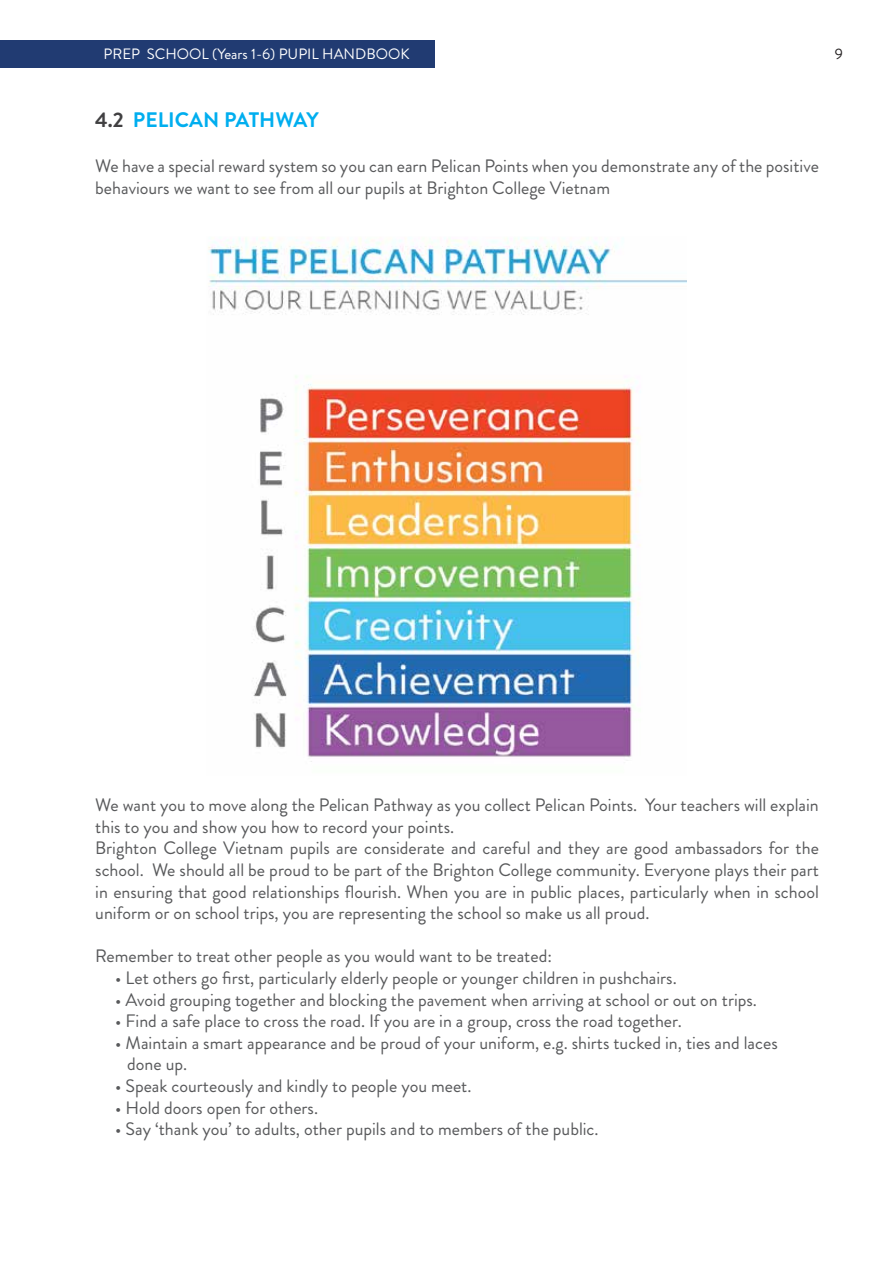
<style>
.page{position:relative;width:893px;height:1263px;background:#fff}
.page>*{position:absolute;margin:0;border:0;box-sizing:border-box;transform-origin:0 0}
.t1{font:700 21px "Brandon Grotesque";color:#00aeef}
.t2{font:18px/21.6px "Brandon Grotesque";color:#58595b}
.t3{font:15px "Brandon Grotesque";color:#fff}
.t4{font:15px "Brandon Grotesque";color:#231f20}
.s1{color:#414042}
</style>
<div class="page">
<div style="left:0;top:40px;width:435px;height:28px;background:#213b72"></div>
<img style="left:208px;top:237px;width:478px;height:525px">
<p class="t3" style="left:103px;top:43px;width:308px">PREP SCHOOL (Years 1-6) PUPIL HANDBOOK</p>
<p class="t4" style="left:835px;top:43px;width:10px">9</p>
<p class="t1" style="left:95px;top:105px;width:225px"><span class="s1">4.2</span> PELICAN PATHWAY</p>
<p class="t2" style="left:95px;top:156px;width:725px">We have a special reward system so you can earn Pelican Points when you demonstrate any of the positive behaviours we want to see from all our pupils at Brighton College Vietnam</p>
<p class="t2" style="left:95px;top:794px;width:725px">We want you to move along the Pelican Pathway as you collect Pelican Points. Your teachers will explain this to you and show you how to record your points.<br>Brighton College Vietnam pupils are considerate and careful and they are good ambassadors for the school. We should all be proud to be part of the Brighton College community. Everyone plays their part in ensuring that good relationships flourish. When you are in public places, particularly when in school uniform or on school trips, you are representing the school so make us all proud.</p>
<p class="t2" style="left:95px;top:946px;width:458px">Remember to treat other people as you would want to be treated:</p>
<p class="t2" style="left:115px;top:967px;width:563px">• Let others go first, particularly elderly people or younger children in pushchairs.</p>
<p class="t2" style="left:115px;top:989px;width:643px">• Avoid grouping together and blocking the pavement when arriving at school or out on trips.</p>
<p class="t2" style="left:115px;top:1010px;width:568px">• Find a safe place to cross the road. If you are in a group, cross the road together.</p>
<p class="t2" style="left:127px;top:1032px;width:652px;text-indent:-12px">• Maintain a smart appearance and be proud of your uniform, e.g. shirts tucked in, ties and laces done up.</p>
<p class="t2" style="left:115px;top:1075px;width:358px">• Speak courteously and kindly to people you meet.</p>
<p class="t2" style="left:115px;top:1097px;width:204px">• Hold doors open for others.</p>
<p class="t2" style="left:115px;top:1118px;width:485px">• Say ‘thank you’ to adults, other pupils and to members of the public.</p>
</div>
